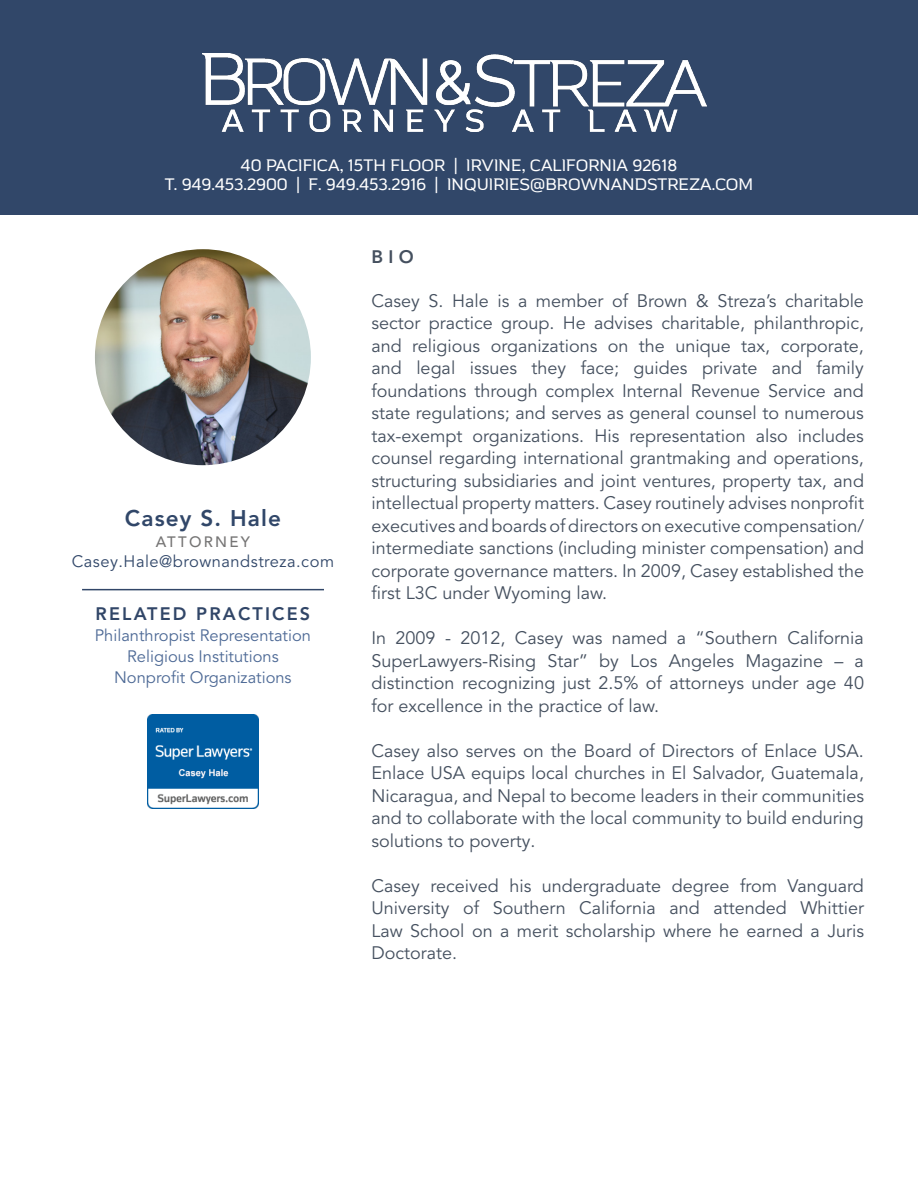
<style>
.page{position:relative;width:918px;height:1188px;background:#fff}
.page>*{position:absolute;margin:0;border:0;box-sizing:border-box;transform-origin:0 0}
.t1{font:800 22.5px "Avenir LT Pro";letter-spacing:.05em;color:#314769}
.t2{font:18px/22.5px "Avenir LT Pro";color:#45505f;text-align:justify}
.t3{font:800 18px "Avenir LT Pro";letter-spacing:.12em;color:#314668}
.t4{font:800 18px "Avenir LT Pro";color:#45505f}
.t5{font:500 16.5px "MAINLUX";color:#fff}
.t6{font:16.5px "Avenir LT Pro";color:#4e6a96}
.t7{font:16.5px "Avenir LT Pro";letter-spacing:.03em;color:#314769}
.t8{font:500 15px "Avenir LT Pro";letter-spacing:.15em;color:#767575}
</style>
<div class="page">
<img style="left:95px;top:249px;width:216px;height:216px;border-radius:108px">
<hr style="left:82px;top:589px;width:242px;height:1px;background:#314668">
<div style="left:0;top:0;width:918px;height:215px;background:#314769"></div>
<img style="left:203px;top:54px;width:504px;height:78px">
<img style="left:148px;top:714px;width:110px;height:94px">
<p class="t5" style="left:241px;top:155px;width:438px">40 PACIFICA, 15TH FLOOR | IRVINE, CALIFORNIA 92618</p>
<p class="t5" style="left:165px;top:175px;width:590px">T. 949.453.2900 | F. 949.453.2916 | INQUIRIES@BROWNANDSTREZA.COM</p>
<p class="t1" style="left:125px;top:504px;width:157px">Casey S. Hale</p>
<p class="t8" style="left:156px;top:533px;width:96px">ATTORNEY</p>
<p class="t7" style="left:72px;top:551px;width:264px">Casey.Hale@brownandstreza.com</p>
<p class="t3" style="left:96px;top:604px;width:216px">RELATED PRACTICES</p>
<p class="t6" style="left:95px;top:626px;width:218px">Philanthropist Representation</p>
<p class="t6" style="left:127px;top:647px;width:153px">Religious Institutions</p>
<p class="t6" style="left:114px;top:668px;width:179px">Nonprofit Organizations</p>
<p class="t4" style="left:372px;top:246px;width:44px">B I O</p>
<p class="t2" style="left:372px;top:290px;width:494px">Casey S. Hale is a member of Brown &amp; Streza’s charitable sector practice group. He advises charitable, philanthropic, and religious organizations on the unique tax, corporate, and legal issues they face; guides private and family foundations through complex Internal Revenue Service and state regulations; and serves as general counsel to numerous tax-exempt organizations. His representation also includes counsel regarding international grantmaking and operations, structuring subsidiaries and joint ventures, property tax, and intellectual property matters. Casey routinely advises nonprofit executives and boards of directors on executive compensation/ intermediate sanctions (including minister compensation) and corporate governance matters. In 2009, Casey established the first L3C under Wyoming law.</p>
<p class="t2" style="left:372px;top:627px;width:494px">In 2009 - 2012, Casey was named a “Southern California SuperLawyers-Rising Star” by Los Angeles Magazine – a distinction recognizing just 2.5% of attorneys under age 40 for excellence in the practice of law.</p>
<p class="t2" style="left:372px;top:740px;width:494px">Casey also serves on the Board of Directors of Enlace USA.<br>Enlace USA equips local churches in El Salvador, Guatemala, Nicaragua, and Nepal to become leaders in their communities and to collaborate with the local community to build enduring solutions to poverty.</p>
<p class="t2" style="left:372px;top:875px;width:494px">Casey received his undergraduate degree from Vanguard University of Southern California and attended Whittier Law School on a merit scholarship where he earned a Juris Doctorate.</p>
</div>
